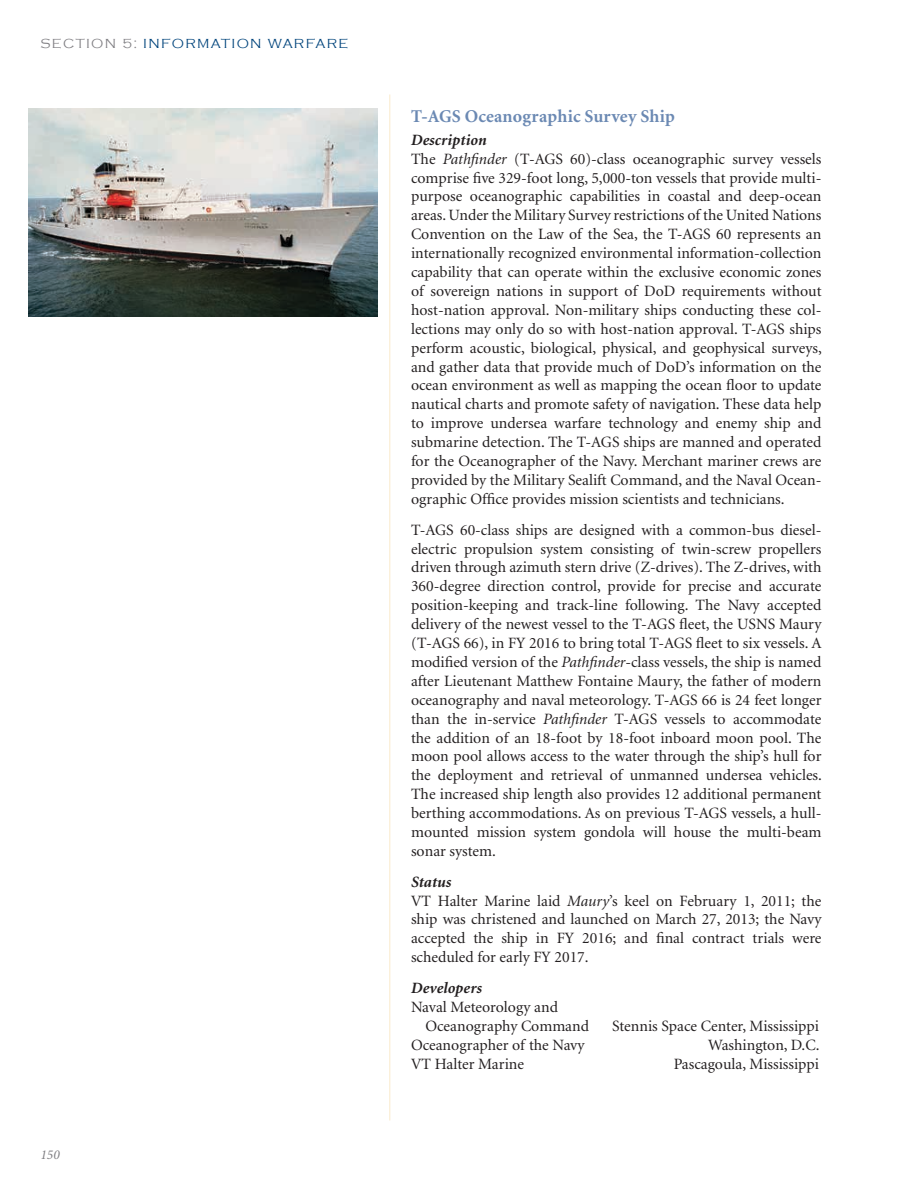
<style>
.page{position:relative;width:918px;height:1188px;background:#fff}
.page>*{position:absolute;margin:0;border:0;box-sizing:border-box;transform-origin:0 0}
.Head_SUB_SUB{font:700 18px "Minion";letter-spacing:.01em;color:#6b89b3}
.Body{font:15.75px/18.9px "Minion";color:#231f20;text-align:justify}
.Body_END{font:15.75px/18.9px "Minion";color:#231f20}
.Body_Italics_Bold{font:italic 700 15.75px "Minion";letter-spacing:.005em;color:#231f20}
.t1{font:300 13.5px "Copperplate Gothic";letter-spacing:.1em;color:#00447c}
.t2{font:italic 13.5px "Minion Pro";color:#807f83}
.s1{color:#807f83}
.s2{font-style:italic}
</style>
<div class="page">
<hr style="left:389px;top:94px;width:1px;height:1026px;background:#faeacb">
<img style="left:28px;top:108px;width:350px;height:208px">
<p class="t1" style="left:40px;top:37px;width:309px"><span class="s1">SECTION 5:</span> INFORMATION WARFARE</p>
<p class="t2" style="left:40px;top:1146px;width:21px">150</p>
<p class="Head_SUB_SUB" style="left:411px;top:107px;width:265px">T-AGS Oceanographic Survey Ship</p>
<p class="Body_Italics_Bold" style="left:411px;top:132px;width:77px">Description</p>
<p class="Body" style="left:411px;top:150px;width:412px">The <span class="s2">Pathfinder</span> (T-AGS 60)-class oceanographic survey vessels comprise five 329-foot long, 5,000-ton vessels that provide multi&shy;purpose oceanographic capabilities in coastal and deep-ocean areas. Under the Military Survey restrictions of the United Nations Convention on the Law of the Sea, the T-AGS 60 represents an internationally recognized environmental information-collection capability that can operate within the exclusive economic zones of sovereign nations in support of DoD requirements without host-nation approval. Non-military ships conducting these col&shy;lections may only do so with host-nation approval. T-AGS ships perform acoustic, biological, physical, and geophysical surveys, and gather data that provide much of DoD’s information on the ocean environment as well as mapping the ocean floor to update nautical charts and promote safety of navigation. These data help to improve undersea warfare technology and enemy ship and submarine detection. The T-AGS ships are manned and operated for the Oceanographer of the Navy. Merchant mariner crews are provided by the Military Sealift Command, and the Naval Ocean&shy;ographic Office provides mission scientists and technicians.</p>
<p class="Body" style="left:411px;top:521px;width:412px">T-AGS 60-class ships are designed with a common-bus diesel&shy;electric propulsion system consisting of twin-screw propellers driven through azimuth stern drive (Z-drives). The Z-drives, with 360-degree direction control, provide for precise and accurate position-keeping and track-line following. The Navy accepted delivery of the newest vessel to the T-AGS fleet, the USNS Maury (T-AGS 66), in FY 2016 to bring total T-AGS fleet to six vessels. A modified version of the <span class="s2">Pathfinder</span>-class vessels, the ship is named after Lieutenant Matthew Fontaine Maury, the father of modern oceanography and naval meteorology. T-AGS 66 is 24 feet longer than the in-service <span class="s2">Pathfinder</span> T-AGS vessels to accommodate the addition of an 18-foot by 18-foot inboard moon pool. The moon pool allows access to the water through the ship’s hull for the deployment and retrieval of unmanned undersea vehicles.<br>The increased ship length also provides 12 additional permanent berthing accommodations. As on previous T-AGS vessels, a hull&shy;mounted mission system gondola will house the multi-beam sonar system.</p>
<p class="Body_Italics_Bold" style="left:411px;top:874px;width:42px">Status</p>
<p class="Body" style="left:411px;top:892px;width:412px">VT Halter Marine laid <span class="s2">Maury</span>’s keel on February 1, 2011; the ship was christened and launched on March 27, 2013; the Navy accepted the ship in FY 2016; and final contract trials were scheduled for early FY 2017.</p>
<p class="Body_Italics_Bold" style="left:411px;top:980px;width:72px">Developers</p>
<p class="Body_END" style="left:426px;top:998px;width:165px;text-indent:-14px">Naval Meteorology and<br>Oceanography Command</p>
<p class="Body_END" style="left:612px;top:1017px;width:208px">Stennis Space Center, Mississippi</p>
<p class="Body_END" style="left:411px;top:1036px;width:175px">Oceanographer of the Navy</p>
<p class="Body_END" style="left:708px;top:1036px;width:113px">Washington, D.C.</p>
<p class="Body_END" style="left:411px;top:1055px;width:115px">VT Halter Marine</p>
<p class="Body_END" style="left:674px;top:1055px;width:147px">Pascagoula, Mississippi</p>
</div>
